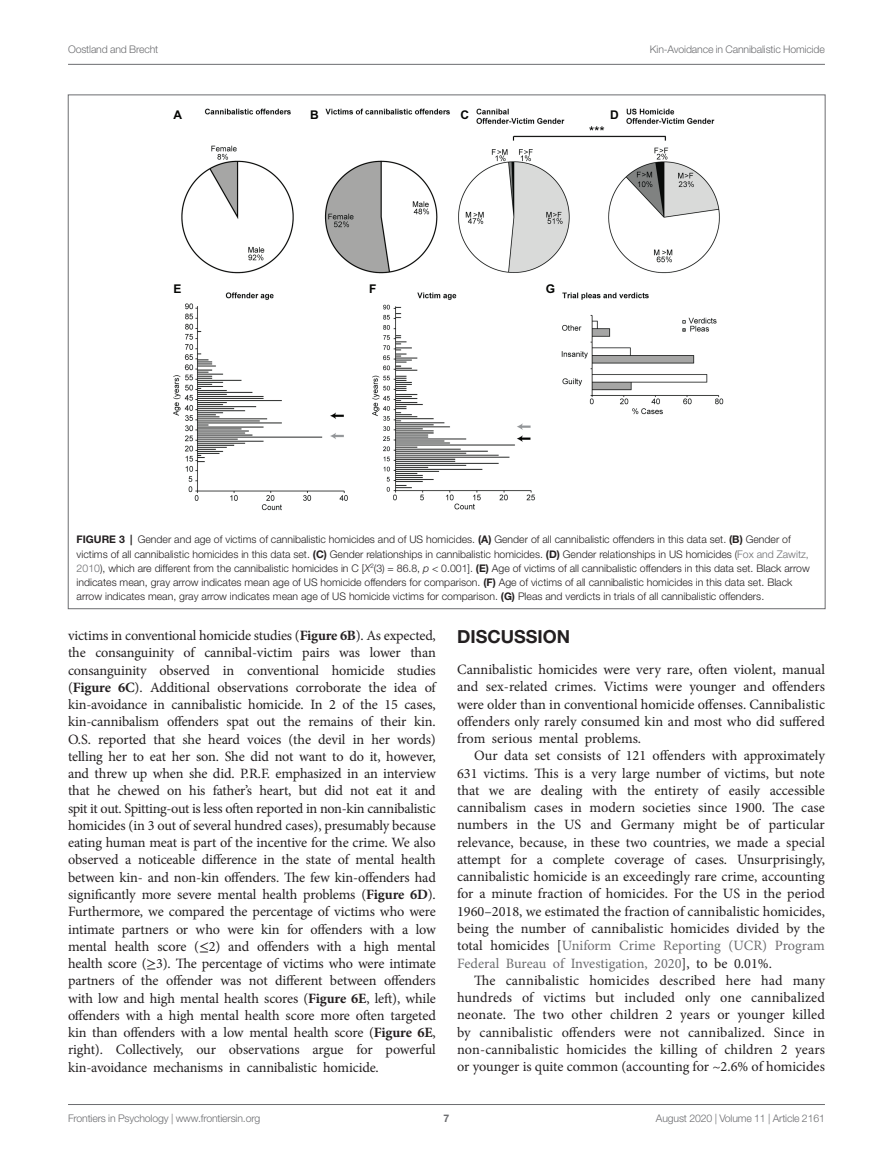
<style>
.page{position:relative;width:893px;height:1170px;background:#fff}
.page>*{position:absolute;margin:0;border:0;box-sizing:border-box;transform-origin:0 0}
.HEAD_1{font:700 18px "Helvetica Neue LT Std";color:#231f20}
.TEXT_FLUSH{font:14.25px/17.2px "Minion Pro";letter-spacing:-.01em;color:#231f20;text-align:justify}
.TEXT{font:14.25px/17.2px "Minion Pro";color:#231f20;text-align:justify}
.t1{font:700 12px "Arial";color:#040503}
.FIG_LEG{font:300 10.5px/14.2px "Helvetica Neue LT Std";color:#231f20}
.t2{font:300 10.5px "Helvetica Neue LT Std";letter-spacing:-.015em;color:#6c6d70}
.t3{font:700 10.5px "Helvetica Neue LT Std";color:#6c6d70}
.s1{font-weight:700}
.s2{color:#6c6d70}
.s3{font-style:italic}
.s4{font-family:"STIX General"}
</style>
<div class="page">
<hr style="left:68px;top:64px;width:757px;height:1px;background:#6c6d70">
<hr style="left:68px;top:1104px;width:757px;height:1px;background:#6c6d70">
<img style="left:173px;top:108px;width:551px;height:403px">
<p class="t2" style="left:68px;top:42px;width:92px">Oostland and Brecht</p>
<p class="t2" style="left:650px;top:42px;width:176px">Kin-Avoidance in Cannibalistic Homicide</p>
<p class="t1" style="left:174px;top:106px;width:10px">A</p>
<p class="t1" style="left:310px;top:106px;width:10px">B</p>
<p class="t1" style="left:461px;top:106px;width:10px">C</p>
<p class="t1" style="left:610px;top:106px;width:10px">D</p>
<p class="t1" style="left:174px;top:280px;width:10px">E</p>
<p class="t1" style="left:369px;top:280px;width:9px">F</p>
<p class="t1" style="left:546px;top:280px;width:11px">G</p>
<p class="FIG_LEG" style="left:77px;top:532px;width:735px"><span class="s1">FIGURE 3 |</span> Gender and age of victims of cannibalistic homicides and of US homicides. <span class="s1">(A)</span> Gender of all cannibalistic offenders in this data set. <span class="s1">(B)</span> Gender of victims of all cannibalistic homicides in this data set. <span class="s1">(C)</span> Gender relationships in cannibalistic homicides. <span class="s1">(D)</span> Gender relationships in US homicides (<span class="s2">Fox and Zawitz, 2010</span>), which are different from the cannibalistic homicides in C [<span class="s3">X</span><sup>2</sup>(3) = 86.8, <span class="s3">p</span> &lt; 0.001]. <span class="s1">(E)</span> Age of victims of all cannibalistic offenders in this data set. Black arrow indicates mean, gray arrow indicates mean age of US homicide offenders for comparison. <span class="s1">(F)</span> Age of victims of all cannibalistic homicides in this data set. Black arrow indicates mean, gray arrow indicates mean age of US homicide victims for comparison. <span class="s1">(G)</span> Pleas and verdicts in trials of all cannibalistic offenders.</p>
<p class="TEXT_FLUSH" style="left:68px;top:627px;width:369px">victims in conventional homicide studies (<span class="s1">Figure 6B</span>). As expected, the consanguinity of cannibal-victim pairs was lower than consanguinity observed in conventional homicide studies (<span class="s1">Figure 6C</span>). Additional observations corroborate the idea of kin-avoidance in cannibalistic homicide. In 2 of the 15 cases, kin-cannibalism offenders spat out the remains of their kin.<br>O.S. reported that she heard voices (the devil in her words) telling her to eat her son. She did not want to do it, however, and threw up when she did. P.R.F. emphasized in an interview that he chewed on his father’s heart, but did not eat it and spit it out. Spitting-out is less often reported in non-kin cannibalistic homicides (in 3 out of several hundred cases), presumably because eating human meat is part of the incentive for the crime. We also observed a noticeable difference in the state of mental health between kin‐ and non-kin offenders. The few kin-offenders had significantly more severe mental health problems (<span class="s1">Figure 6D</span>).<br>Furthermore, we compared the percentage of victims who were intimate partners or who were kin for offenders with a low mental health score (<span class="s4">≤</span>2) and offenders with a high mental health score (<span class="s4">≥</span>3). The percentage of victims who were intimate partners of the offender was not different between offenders with low and high mental health scores (<span class="s1">Figure 6E</span>, left), while offenders with a high mental health score more often targeted kin than offenders with a low mental health score (<span class="s1">Figure 6E</span>, right). Collectively, our observations argue for powerful kin-avoidance mechanisms in cannibalistic homicide.</p>
<p class="HEAD_1" style="left:457px;top:625px;width:115px">DISCUSSION</p>
<p class="TEXT_FLUSH" style="left:457px;top:661px;width:369px">Cannibalistic homicides were very rare, often violent, manual and sex-related crimes. Victims were younger and offenders were older than in conventional homicide offenses. Cannibalistic offenders only rarely consumed kin and most who did suffered from serious mental problems.</p>
<p class="TEXT" style="left:457px;top:747px;width:369px;text-indent:17px">Our data set consists of 121 offenders with approximately 631 victims. This is a very large number of victims, but note that we are dealing with the entirety of easily accessible cannibalism cases in modern societies since 1900. The case numbers in the US and Germany might be of particular relevance, because, in these two countries, we made a special attempt for a complete coverage of cases. Unsurprisingly, cannibalistic homicide is an exceedingly rare crime, accounting for a minute fraction of homicides. For the US in the period 1960–2018, we estimated the fraction of cannibalistic homicides, being the number of cannibalistic homicides divided by the total homicides [<span class="s2">Uniform Crime Reporting (UCR) Program Federal Bureau of Investigation, 2020</span>], to be 0.01%.</p>
<p class="TEXT" style="left:457px;top:971px;width:369px;text-indent:17px">The cannibalistic homicides described here had many hundreds of victims but included only one cannibalized neonate. The two other children 2 years or younger killed by cannibalistic offenders were not cannibalized. Since in non-cannibalistic homicides the killing of children 2 years or younger is quite common (accounting for ~2.6% of homicides</p>
<p class="t2" style="left:68px;top:1111px;width:194px">Frontiers in Psychology | www.frontiersin.org</p>
<p class="t3" style="left:444px;top:1111px;width:7px">7</p>
<p class="t2" style="left:656px;top:1111px;width:170px">August 2020 | Volume 11 | Article 2161</p>
</div>
